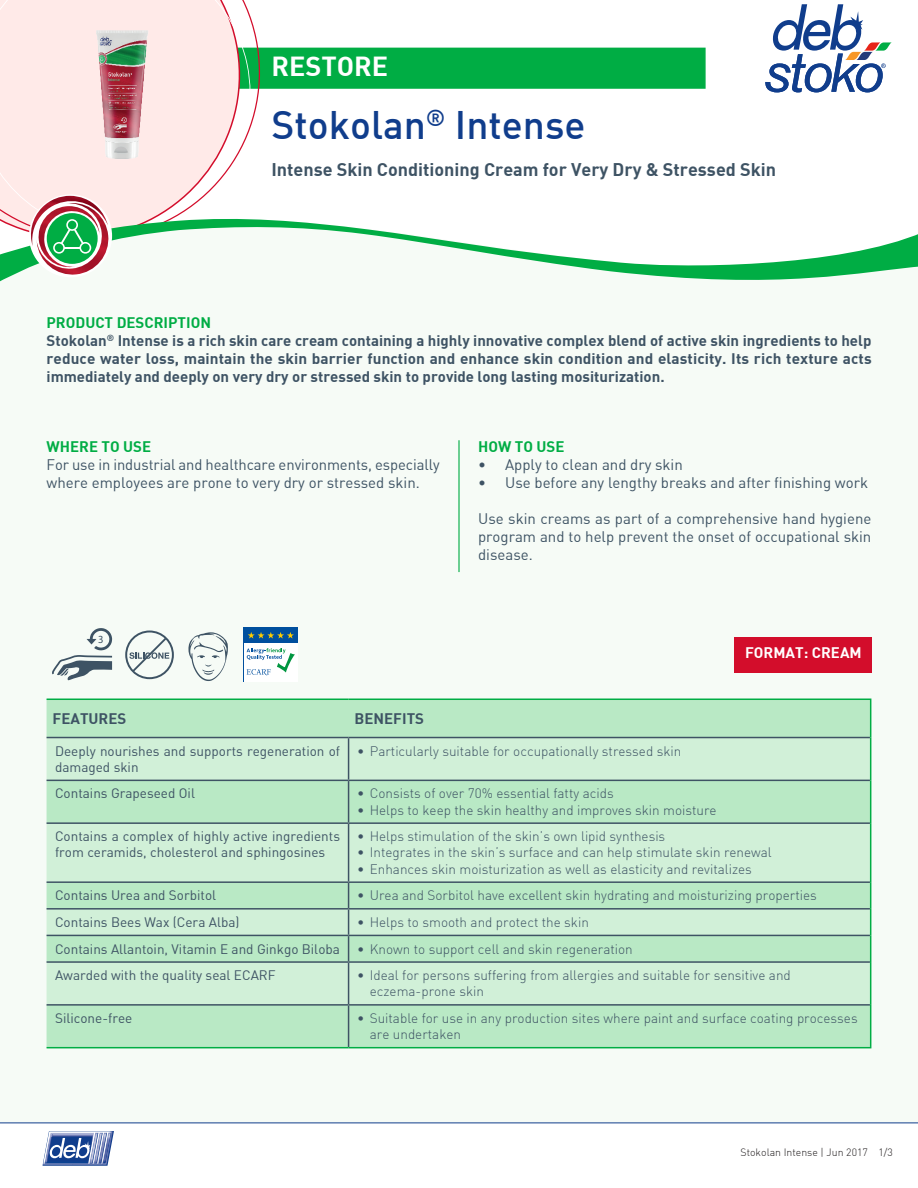
<style>
.page{position:relative;width:918px;height:1188px;background:#fff}
.page>*{position:absolute;margin:0;border:0;box-sizing:border-box;transform-origin:0 0}
.t1{font:500 39px "DI Nbek";color:#103d8c}
.t2{font:700 27px "DI Nbek";color:#fff}
._08_Copy_Prokyon_8_7{font:700 18px "DI Nbek";color:#3e5364}
._08_Subline_Prokyon{font:700 15px/18px "DI Nbek";color:#3e5364;text-align:justify}
._08_Subline_Prokyon-2{font:15px/18px "DIN Bek";color:#3e5364}
._08_Subline_Prokyon-3{font:700 15px "DI Nbek";color:#00ad44}
._08_Subline_Prokyon-4{font:700 15px "DI Nbek";color:#fff}
.t3{font:300 13.5px/16.2px "DI Nbek";color:#3e5364}
._08_Subline_Prokyon-5{font:13.5px/16.2px "DIN Bek";color:#3e5364}
.t4{font:10.95px "Myriad Pro";color:#3e5364}
._07_Prokyon_7_9{font:300 10.5px "DI Nbek";color:#231f20}
</style>
<div class="page">
<div style="left:0;top:0;width:918px;height:1123px;background:#f6fbf6"></div>
<hr style="left:0;top:1123px;width:918px;height:1px;background:#103d8c">
<svg style="left:43px;top:1131px;width:71px;height:35px"></svg>
<div style="left:203px;top:48px;width:503px;height:41px;background:#00ad44;border:2px solid #00ad44"></div>
<svg style="left:0;top:0;width:275px;height:216px;fill:#ffeae8"></svg>
<svg style="left:0;top:216px;width:918px;height:66px"></svg>
<div style="left:47px;top:700px;width:823px;height:347px;background:#b9e9c5"></div>
<svg style="left:47px;top:738px;width:823px;height:266px;background:#c7ecd0"></svg>
<hr style="left:47px;top:737px;width:302px;height:1px;background:#3e5364">
<hr style="left:47px;top:780px;width:302px;height:1px;background:#3e5364">
<hr style="left:47px;top:822px;width:302px;height:2px;background:#3e5364">
<hr style="left:47px;top:881px;width:302px;height:2px;background:#3e5364">
<hr style="left:47px;top:908px;width:302px;height:2px;background:#3e5364">
<hr style="left:47px;top:935px;width:302px;height:1px;background:#3e5364">
<hr style="left:47px;top:961px;width:302px;height:2px;background:#3e5364">
<hr style="left:47px;top:1004px;width:302px;height:2px;background:#3e5364">
<hr style="left:348px;top:738px;width:1px;height:42px;background:#3e5364">
<hr style="left:348px;top:781px;width:1px;height:41px;background:#3e5364">
<hr style="left:348px;top:824px;width:1px;height:57px;background:#3e5364">
<svg style="left:348px;top:883px;width:1px;height:78px"></svg>
<hr style="left:348px;top:963px;width:1px;height:41px;background:#3e5364">
<hr style="left:349px;top:737px;width:521px;height:1px;background:#3e5364">
<hr style="left:349px;top:780px;width:521px;height:1px;background:#3e5364">
<hr style="left:349px;top:822px;width:521px;height:2px;background:#3e5364">
<hr style="left:349px;top:881px;width:521px;height:2px;background:#3e5364">
<hr style="left:349px;top:908px;width:521px;height:2px;background:#3e5364">
<hr style="left:349px;top:935px;width:521px;height:1px;background:#3e5364">
<hr style="left:349px;top:961px;width:521px;height:2px;background:#3e5364">
<hr style="left:349px;top:1004px;width:521px;height:2px;background:#3e5364">
<hr style="left:348px;top:1006px;width:1px;height:41px;background:#3e5364">
<hr style="left:47px;top:699px;width:302px;height:1px;background:#00ad44">
<hr style="left:349px;top:699px;width:522px;height:1px;background:#00ad44">
<hr style="left:870px;top:700px;width:1px;height:38px;background:#00ad44">
<hr style="left:870px;top:738px;width:1px;height:42px;background:#00ad44">
<hr style="left:870px;top:780px;width:1px;height:43px;background:#00ad44">
<hr style="left:870px;top:823px;width:1px;height:59px;background:#00ad44">
<svg style="left:870px;top:882px;width:1px;height:80px"></svg>
<hr style="left:870px;top:962px;width:1px;height:43px;background:#00ad44">
<hr style="left:47px;top:1047px;width:302px;height:1px;background:#00ad44">
<hr style="left:870px;top:1005px;width:1px;height:42px;background:#00ad44">
<hr style="left:349px;top:1047px;width:522px;height:1px;background:#00ad44">
<img style="left:76px;top:22px;width:90px;height:145px">
<svg style="left:125px;top:631px;width:49px;height:48px"></svg>
<svg style="left:188px;top:632px;width:40px;height:49px"></svg>
<div style="left:734px;top:637px;width:137px;height:36px;background:#d30d2b"></div>
<hr style="left:458px;top:440px;width:2px;height:132px;background:#00ad44">
<svg style="left:765px;top:4px;width:127px;height:88px"></svg>
<svg style="left:29px;top:194px;width:83px;height:83px"></svg>
<img style="left:37px;top:202px;width:73px;height:74px">
<img style="left:37px;top:246px;width:63px;height:23px">
<img style="left:29px;top:196px;width:79px;height:50px">
<div style="left:244px;top:628px;width:54px;height:54px;background:#004f9e"></div>
<div style="left:244px;top:643px;width:54px;height:38px;background:#fff"></div>
<svg style="left:248px;top:632px;width:46px;height:7px"></svg>
<svg style="left:247px;top:648px;width:48px;height:27px"></svg>
<svg style="left:52px;top:628px;width:60px;height:53px"></svg>
<p class="t2" style="left:271px;top:49px;width:118px">RESTORE</p>
<p class="t1" style="left:271px;top:100px;width:316px">Stokolan<sup>®</sup> Intense</p>
<p class="_08_Copy_Prokyon_8_7" style="left:271px;top:158px;width:506px">Intense Skin Conditioning Cream for Very Dry &amp; Stressed Skin</p>
<p class="_08_Subline_Prokyon-3" style="left:47px;top:312px;width:166px">PRODUCT DESCRIPTION</p>
<p class="_08_Subline_Prokyon" style="left:47px;top:331px;width:827px">Stokolan<sup>®</sup> Intense is a rich skin care cream containing a highly innovative complex blend of active skin ingredients to help reduce water loss, maintain the skin barrier function and enhance skin condition and elasticity. Its rich texture acts immediately and deeply on very dry or stressed skin to provide long lasting mositurization.</p>
<p class="_08_Subline_Prokyon-3" style="left:47px;top:437px;width:106px">WHERE TO USE</p>
<p class="_08_Subline_Prokyon-2" style="left:47px;top:456px;width:395px">For use in industrial and healthcare environments, especially where employees are prone to very dry or stressed skin.</p>
<p class="t4" style="left:98px;top:633px;width:7px">3</p>
<p class="_08_Subline_Prokyon-3" style="left:478px;top:437px;width:88px">HOW TO USE</p>
<p class="_08_Subline_Prokyon-2" style="left:478px;top:456px;width:206px">• Apply to clean and dry skin</p>
<p class="_08_Subline_Prokyon-2" style="left:478px;top:474px;width:391px">• Use before any lengthy breaks and after finishing work</p>
<p class="_08_Subline_Prokyon-2" style="left:478px;top:510px;width:395px;text-align:justify">Use skin creams as part of a comprehensive hand hygiene program and to help prevent the onset of occupational skin disease.</p>
<p class="_08_Subline_Prokyon-4" style="left:745px;top:643px;width:118px">FORMAT: CREAM</p>
<p class="_08_Subline_Prokyon" style="left:53px;top:709px;width:75px">FEATURES</p>
<p class="_08_Subline_Prokyon" style="left:355px;top:709px;width:71px">BENEFITS</p>
<p class="_08_Subline_Prokyon-5" style="left:55px;top:742px;width:287px">Deeply nourishes and supports regeneration of damaged skin</p>
<p class="t3" style="left:357px;top:743px;width:326px">• Particularly suitable for occupationally stressed skin</p>
<p class="_08_Subline_Prokyon-5" style="left:55px;top:785px;width:141px">Contains Grapeseed Oil</p>
<p class="t3" style="left:357px;top:785px;width:258px">• Consists of over 70% essential fatty acids</p>
<p class="t3" style="left:357px;top:802px;width:361px">• Helps to keep the skin healthy and improves skin moisture</p>
<p class="_08_Subline_Prokyon-5" style="left:55px;top:828px;width:286px">Contains a complex of highly active ingredients from ceramids, cholesterol and sphingosines</p>
<p class="t3" style="left:357px;top:828px;width:310px">• Helps stimulation of the skin’s own lipid synthesis</p>
<p class="t3" style="left:357px;top:844px;width:416px">• Integrates in the skin’s surface and can help stimulate skin renewal</p>
<p class="t3" style="left:357px;top:861px;width:396px">• Enhances skin moisturization as well as elasticity and revitalizes</p>
<p class="_08_Subline_Prokyon-5" style="left:55px;top:887px;width:163px">Contains Urea and Sorbitol</p>
<p class="t3" style="left:357px;top:887px;width:461px">• Urea and Sorbitol have excellent skin hydrating and moisturizing properties</p>
<p class="_08_Subline_Prokyon-5" style="left:55px;top:914px;width:186px">Contains Bees Wax (Cera Alba)</p>
<p class="t3" style="left:357px;top:914px;width:233px">• Helps to smooth and protect the skin</p>
<p class="_08_Subline_Prokyon-5" style="left:55px;top:940px;width:286px">Contains Allantoin, Vitamin E and Ginkgo Biloba</p>
<p class="t3" style="left:357px;top:940px;width:277px">• Known to support cell and skin regeneration</p>
<p class="_08_Subline_Prokyon-5" style="left:55px;top:967px;width:222px">Awarded with the quality seal ECARF</p>
<p class="t3" style="left:370px;top:967px;width:423px;text-indent:-13px">• Ideal for persons suffering from allergies and suitable for sensitive and eczema-prone skin</p>
<p class="_08_Subline_Prokyon-5" style="left:55px;top:1010px;width:79px">Silicone-free</p>
<p class="t3" style="left:370px;top:1010px;width:489px;text-indent:-13px">• Suitable for use in any production sites where paint and surface coating processes are undertaken</p>
<p class="_07_Prokyon_7_9" style="left:741px;top:1145px;width:154px">Stokolan Intense | Jun 2017 1/3</p>
</div>
